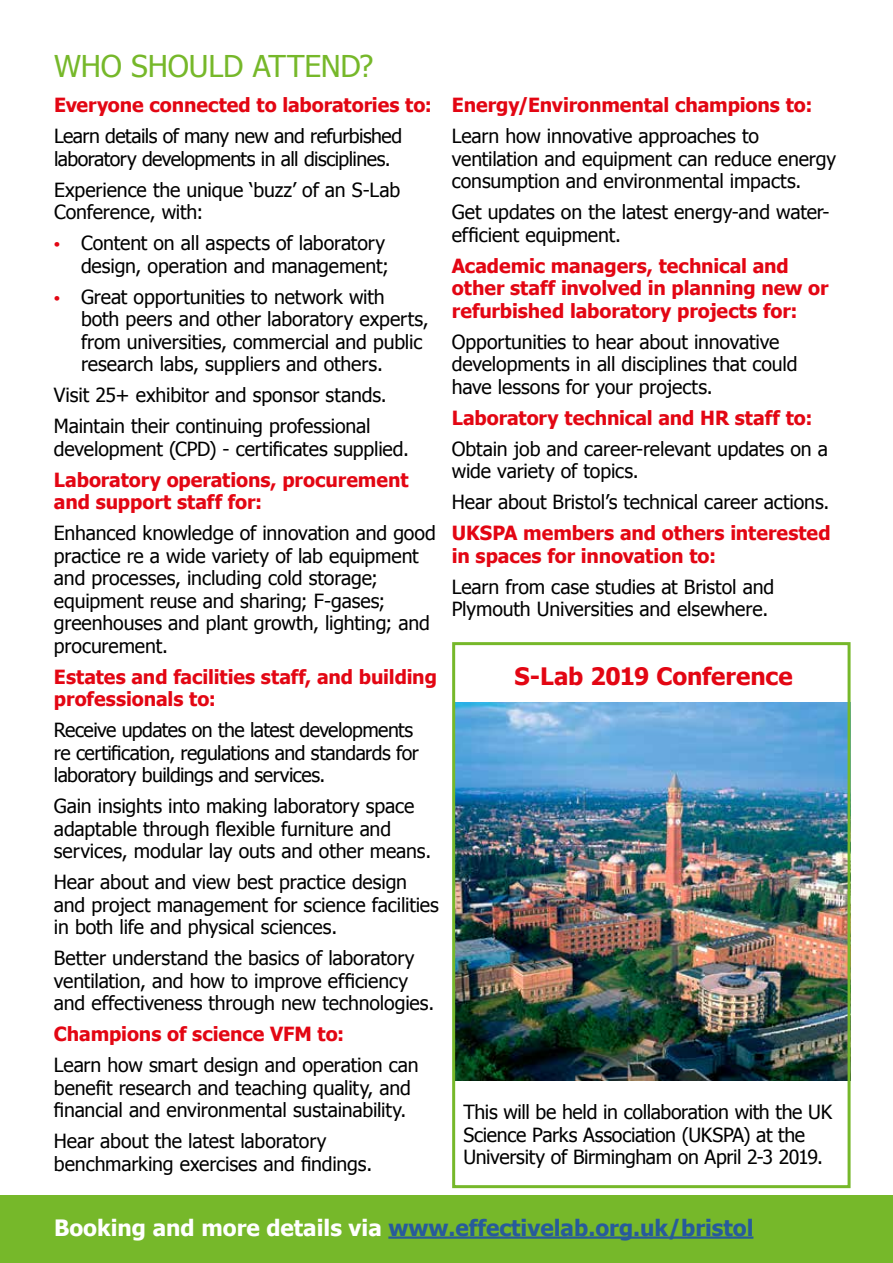
<style>
.page{position:relative;width:893px;height:1263px;background:#fff}
.page>*{position:absolute;margin:0;border:0;box-sizing:border-box;transform-origin:0 0}
.t1{font:30px "Tahoma";letter-spacing:-.005em;color:#76b82a}
.t2{font:700 24px "Tahoma";letter-spacing:-.005em;color:#e30613}
.t3{font:700 22.5px "Tahoma";color:#275b9b}
.t4{font:19.5px/22.5px "Tahoma";letter-spacing:-.01em;color:#000}
.t5{font:700 19.5px/22.5px "Tahoma";letter-spacing:-.005em;color:#e30613}
.t6{font:19.5px/22.5px "Tahoma";letter-spacing:-.03em;color:#000}
.s1{font-family:"Arial";font-weight:700;font-size:16.5px;color:#e30613}
.s2{color:#fff}
</style>
<div class="page">
<img style="left:456px;top:703px;width:390px;height:377px">
<div style="left:452px;top:642px;width:398px;height:546px;border:3px solid #76b82a"></div>
<div style="left:0;top:1195px;width:893px;height:68px;background:#76b82a"></div>
<hr style="left:388px;top:1236px;width:365px;height:3px;background:#275b9b">
<h1 class="t1" style="left:54px;top:46px;width:321px">WHO SHOULD ATTEND?</h1>
<p class="t5" style="left:54px;top:93px;width:379px">Everyone connected to laboratories to:</p>
<p class="t6" style="left:54px;top:124px;width:350px">Learn details of many new and refurbished laboratory developments in all disciplines.</p>
<p class="t4" style="left:54px;top:177px;width:348px">Experience the unique ‘buzz’ of an S-Lab<br>Conference, with:</p>
<p class="t4" style="left:54px;top:231px;width:336px;text-align:right"><span class="s1">•</span> Content on all aspects of laboratory design, operation and management;</p>
<p class="t4" style="left:81px;top:284px;width:349px;text-indent:-27px"><span class="s1">•</span> Great opportunities to network with<br>both peers and other laboratory experts, from universities, commercial and public research labs, suppliers and others.</p>
<p class="t4" style="left:54px;top:379px;width:334px;line-height:31px">Visit 25+ exhibitor and sponsor stands.<br>Maintain their continuing professional</p>
<p class="t4" style="left:54px;top:437px;width:357px">development (CPD) - certificates supplied.</p>
<p class="t5" style="left:54px;top:467px;width:356px">Laboratory operations, procurement and support staff for:</p>
<p class="t4" style="left:54px;top:521px;width:383px">Enhanced knowledge of innovation and good practice re a wide variety of lab equipment and processes, including cold storage; equipment reuse and sharing; F-gases; greenhouses and plant growth, lighting; and procurement.</p>
<p class="t5" style="left:54px;top:664px;width:384px">Estates and facilities staff, and building professionals to:</p>
<p class="t4" style="left:54px;top:718px;width:366px">Receive updates on the latest developments re certification, regulations and standards for laboratory buildings and services.</p>
<p class="t4" style="left:54px;top:794px;width:379px">Gain insights into making laboratory space adaptable through flexible furniture and services, modular lay outs and other means.</p>
<p class="t4" style="left:54px;top:870px;width:387px">Hear about and view best practice design and project management for science facilities in both life and physical sciences.</p>
<p class="t4" style="left:54px;top:946px;width:382px">Better understand the basics of laboratory ventilation, and how to improve efficiency and effectiveness through new technologies.</p>
<p class="t5" style="left:54px;top:1022px;width:292px">Champions of science VFM to:</p>
<p class="t4" style="left:54px;top:1053px;width:366px">Learn how smart design and operation can benefit research and teaching quality, and financial and environmental sustainability.</p>
<p class="t4" style="left:54px;top:1129px;width:320px">Hear about the latest laboratory benchmarking exercises and findings.</p>
<p class="t5" style="left:452px;top:93px;width:362px">Energy/Environmental champions to:</p>
<p class="t4" style="left:452px;top:124px;width:386px">Learn how innovative approaches to ventilation and equipment can reduce energy consumption and environmental impacts.</p>
<p class="t4" style="left:452px;top:200px;width:379px">Get updates on the latest energy-and water&shy;efficient equipment.</p>
<p class="t5" style="left:452px;top:253px;width:378px">Academic managers, technical and other staff involved in planning new or refurbished laboratory projects for:</p>
<p class="t4" style="left:452px;top:330px;width:347px">Opportunities to hear about innovative developments in all disciplines that could have lessons for your projects.</p>
<p class="t5" style="left:452px;top:405px;width:362px">Laboratory technical and HR staff to:</p>
<p class="t4" style="left:452px;top:437px;width:378px">Obtain job and career-relevant updates on a wide variety of topics.</p>
<p class="t4" style="left:452px;top:490px;width:379px">Hear about Bristol’s technical career actions.</p>
<p class="t5" style="left:452px;top:521px;width:380px">UKSPA members and others interested in spaces for innovation to:</p>
<p class="t4" style="left:452px;top:575px;width:324px">Learn from case studies at Bristol and<br>Plymouth Universities and elsewhere.</p>
<p class="t2" style="left:514px;top:659px;width:280px">S-Lab 2019 Conference</p>
<p class="t4" style="left:463px;top:1100px;width:370px">This will be held in collaboration with the UK<br>Science Parks Association (UKSPA) at the<br>University of Birmingham on April 2-3 2019.</p>
<p class="t3" style="left:54px;top:1212px;width:701px"><span class="s2">Booking and more details via</span> www.effectivelab.org.uk/bristol</p>
</div>
